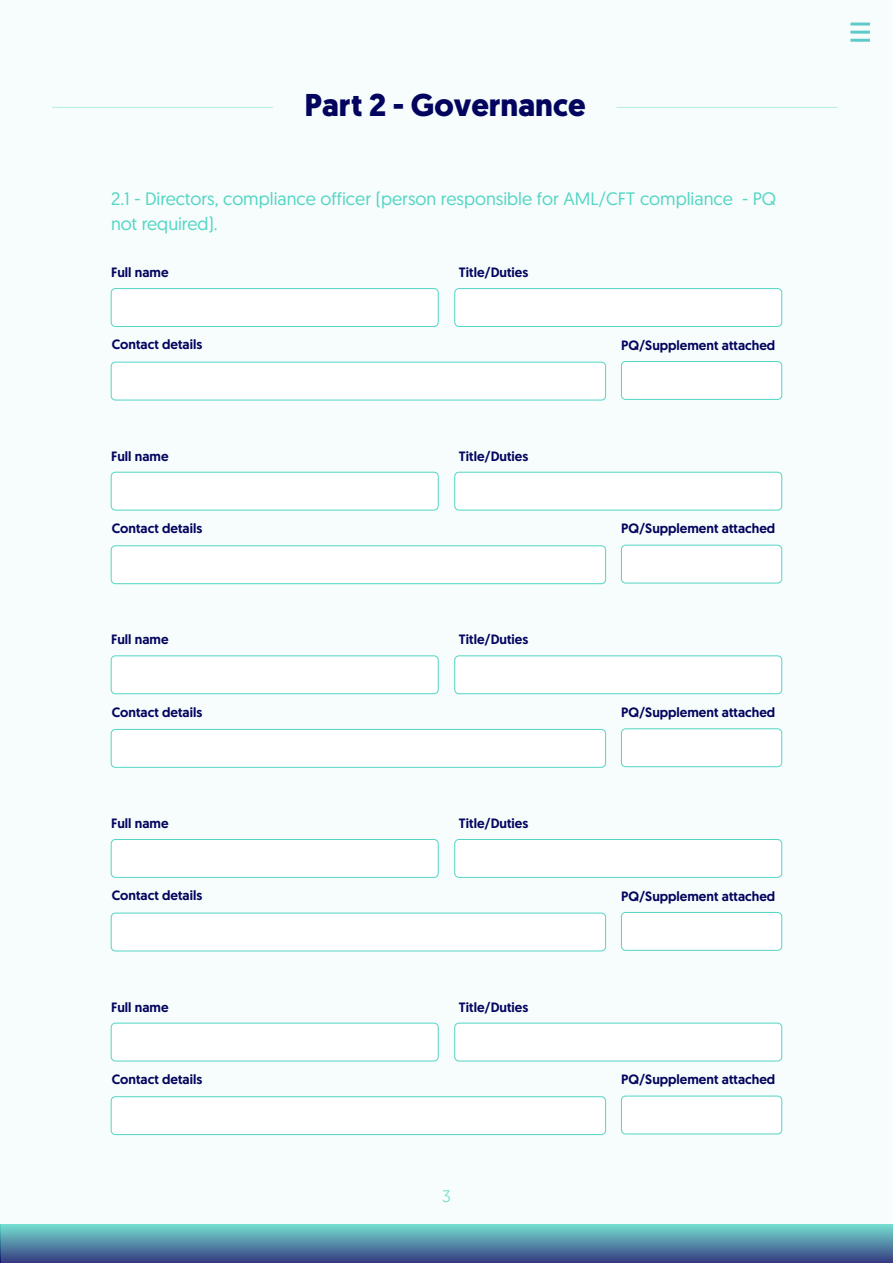
<style>
.page{position:relative;width:893px;height:1263px;background:#fff}
.page>*{position:absolute;margin:0;border:0;box-sizing:border-box;transform-origin:0 0}
.t1{font:700 31.5px "Geomanist";color:#03045e}
.t2{font:18px/25.5px "Geomanist";color:#54d5c4}
.t3{font:300 16.5px "Geomanist";color:#54d5c4}
.t4{font:500 13.5px "Geomanist";color:#03045e}
</style>
<div class="page">
<div style="left:0;top:0;width:893px;height:1261px;background:#f6fdfc"></div>
<div style="left:1px;top:1225px;width:892px;height:38px;background:linear-gradient(to bottom,#74dcce,#373e82)"></div>
<svg style="left:0;top:1225px;width:1px;height:38px"></svg>
<hr style="left:850px;top:23px;width:20px;height:3px;background:#5fcac9">
<hr style="left:850px;top:31px;width:20px;height:3px;background:#5fcac9">
<hr style="left:850px;top:39px;width:20px;height:3px;background:#5fcac9">
<hr style="left:52px;top:107px;width:221px;height:1px;background:#54d5c4">
<hr style="left:617px;top:107px;width:221px;height:1px;background:#54d5c4">
<div style="left:621px;top:361px;width:161px;height:38px;background:#fff;border-radius:4px"></div>
<div style="left:621px;top:361px;width:161px;height:39px;border:1px solid #54d5c4;border-radius:4px"></div>
<div style="left:111px;top:289px;width:327px;height:37px;background:#fff;border-radius:4px"></div>
<div style="left:111px;top:288px;width:327px;height:39px;border:1px solid #54d5c4;border-radius:4px"></div>
<div style="left:455px;top:289px;width:327px;height:37px;background:#fff;border-radius:4px"></div>
<div style="left:455px;top:288px;width:327px;height:39px;border:1px solid #54d5c4;border-radius:4px"></div>
<div style="left:111px;top:362px;width:495px;height:38px;background:#fff;border-radius:4px"></div>
<div style="left:111px;top:362px;width:495px;height:38px;border:1px solid #54d5c4;border-radius:4px"></div>
<div style="left:621px;top:545px;width:161px;height:38px;background:#fff;border-radius:4px"></div>
<div style="left:621px;top:545px;width:161px;height:38px;border:1px solid #54d5c4;border-radius:4px"></div>
<div style="left:111px;top:472px;width:327px;height:38px;background:#fff;border-radius:4px"></div>
<div style="left:111px;top:472px;width:327px;height:38px;border:1px solid #54d5c4;border-radius:4px"></div>
<div style="left:455px;top:472px;width:327px;height:38px;background:#fff;border-radius:4px"></div>
<div style="left:455px;top:472px;width:327px;height:38px;border:1px solid #54d5c4;border-radius:4px"></div>
<div style="left:111px;top:546px;width:495px;height:38px;background:#fff;border-radius:4px"></div>
<div style="left:111px;top:546px;width:495px;height:38px;border:1px solid #54d5c4;border-radius:4px"></div>
<div style="left:621px;top:729px;width:161px;height:38px;background:#fff;border-radius:4px"></div>
<div style="left:621px;top:729px;width:161px;height:38px;border:1px solid #54d5c4;border-radius:4px"></div>
<div style="left:111px;top:656px;width:327px;height:38px;background:#fff;border-radius:4px"></div>
<div style="left:111px;top:656px;width:327px;height:38px;border:1px solid #54d5c4;border-radius:4px"></div>
<div style="left:455px;top:656px;width:327px;height:38px;background:#fff;border-radius:4px"></div>
<div style="left:455px;top:656px;width:327px;height:38px;border:1px solid #54d5c4;border-radius:4px"></div>
<div style="left:111px;top:729px;width:495px;height:38px;background:#fff;border-radius:4px"></div>
<div style="left:111px;top:729px;width:495px;height:38px;border:1px solid #54d5c4;border-radius:4px"></div>
<div style="left:621px;top:912px;width:161px;height:38px;background:#fff;border-radius:4px"></div>
<div style="left:621px;top:912px;width:161px;height:38px;border:1px solid #54d5c4;border-radius:4px"></div>
<div style="left:111px;top:839px;width:327px;height:38px;background:#fff;border-radius:4px"></div>
<div style="left:111px;top:839px;width:327px;height:38px;border:1px solid #54d5c4;border-radius:4px"></div>
<div style="left:455px;top:839px;width:327px;height:38px;background:#fff;border-radius:4px"></div>
<div style="left:455px;top:839px;width:327px;height:38px;border:1px solid #54d5c4;border-radius:4px"></div>
<div style="left:111px;top:913px;width:495px;height:38px;background:#fff;border-radius:4px"></div>
<div style="left:111px;top:913px;width:495px;height:38px;border:1px solid #54d5c4;border-radius:4px"></div>
<div style="left:621px;top:1096px;width:161px;height:38px;background:#fff;border-radius:4px"></div>
<div style="left:621px;top:1096px;width:161px;height:38px;border:1px solid #54d5c4;border-radius:4px"></div>
<div style="left:111px;top:1023px;width:327px;height:38px;background:#fff;border-radius:4px"></div>
<div style="left:111px;top:1023px;width:327px;height:38px;border:1px solid #54d5c4;border-radius:4px"></div>
<div style="left:455px;top:1023px;width:327px;height:38px;background:#fff;border-radius:4px"></div>
<div style="left:455px;top:1023px;width:327px;height:38px;border:1px solid #54d5c4;border-radius:4px"></div>
<div style="left:111px;top:1097px;width:495px;height:37px;background:#fff;border-radius:4px"></div>
<div style="left:111px;top:1096px;width:495px;height:39px;border:1px solid #54d5c4;border-radius:4px"></div>
<h1 class="t1" style="left:304px;top:84px;width:283px">Part 2 - Governance</h1>
<h2 class="t2" style="left:111px;top:185px;width:667px">2.1 - Directors, compliance officer (person responsible for AML/CFT compliance - PQ not required).</h2>
<p class="t4" style="left:111px;top:263px;width:59px">Full name</p>
<p class="t4" style="left:459px;top:263px;width:71px">Title/Duties</p>
<p class="t4" style="left:112px;top:336px;width:92px">Contact details</p>
<p class="t4" style="left:621px;top:336px;width:156px">PQ/Supplement attached</p>
<p class="t4" style="left:111px;top:447px;width:59px">Full name</p>
<p class="t4" style="left:459px;top:447px;width:71px">Title/Duties</p>
<p class="t4" style="left:112px;top:519px;width:92px">Contact details</p>
<p class="t4" style="left:621px;top:520px;width:156px">PQ/Supplement attached</p>
<p class="t4" style="left:111px;top:630px;width:59px">Full name</p>
<p class="t4" style="left:459px;top:630px;width:71px">Title/Duties</p>
<p class="t4" style="left:112px;top:703px;width:92px">Contact details</p>
<p class="t4" style="left:621px;top:703px;width:156px">PQ/Supplement attached</p>
<p class="t4" style="left:111px;top:814px;width:59px">Full name</p>
<p class="t4" style="left:459px;top:814px;width:71px">Title/Duties</p>
<p class="t4" style="left:112px;top:887px;width:92px">Contact details</p>
<p class="t4" style="left:621px;top:887px;width:156px">PQ/Supplement attached</p>
<p class="t4" style="left:111px;top:998px;width:59px">Full name</p>
<p class="t4" style="left:459px;top:998px;width:71px">Title/Duties</p>
<p class="t4" style="left:112px;top:1070px;width:92px">Contact details</p>
<p class="t4" style="left:621px;top:1070px;width:156px">PQ/Supplement attached</p>
<p class="t3" style="left:442px;top:1185px;width:10px">3</p>
</div>
